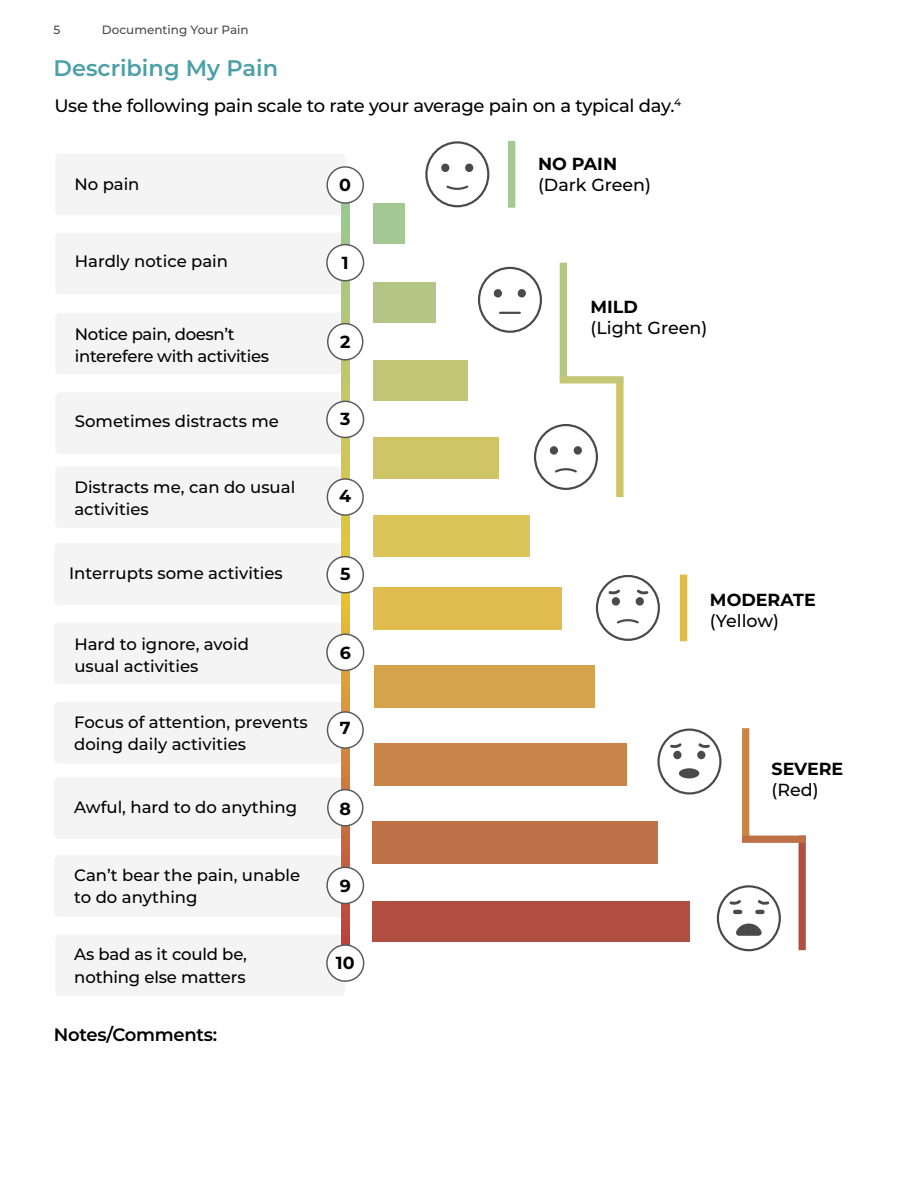
<style>
.page{position:relative;width:918px;height:1188px;background:#fff}
.page>*{position:absolute;margin:0;border:0;box-sizing:border-box;transform-origin:0 0}
.t1{font:600 22.5px "Montserrat";color:#4ca0a8}
.t2{font:500 18px "Montserrat";letter-spacing:-.015em;color:#000}
.t3{font:600 18px "Montserrat";letter-spacing:-.015em;color:#000}
.t4{font:700 17.55px "Montserrat";color:#000}
.t5{font:500 17.55px "Montserrat";color:#000}
.t6{font:500 16.5px/22px "Montserrat";color:#000}
.t7{font:500 16.5px/22px "Montserrat";letter-spacing:-.02em;color:#000}
.t8{font:500 12px "Montserrat";color:#4a4a4b}
</style>
<div class="page">
<div style="left:55px;top:154px;width:290px;height:61px;background:#f4f4f4;border-radius:5px"></div>
<div style="left:54px;top:543px;width:290px;height:62px;background:#f4f4f4;border-radius:5px"></div>
<div style="left:55px;top:233px;width:290px;height:61px;background:#f4f4f4;border-radius:5px"></div>
<div style="left:54px;top:623px;width:290px;height:61px;background:#f4f4f4;border-radius:5px"></div>
<div style="left:55px;top:313px;width:290px;height:61px;background:#f4f4f4;border-radius:5px"></div>
<div style="left:54px;top:702px;width:290px;height:61px;background:#f4f4f4;border-radius:5px"></div>
<div style="left:55px;top:392px;width:290px;height:62px;background:#f4f4f4;border-radius:5px"></div>
<div style="left:54px;top:777px;width:290px;height:62px;background:#f4f4f4;border-radius:5px"></div>
<div style="left:55px;top:466px;width:290px;height:62px;background:#f4f4f4;border-radius:5px"></div>
<div style="left:54px;top:855px;width:290px;height:62px;background:#f4f4f4;border-radius:5px"></div>
<div style="left:55px;top:935px;width:290px;height:61px;background:#f4f4f4;border-radius:5px"></div>
<div style="left:425px;top:141px;width:64px;height:66px;border:2px solid #4a4a4a;border-radius:50%"></div>
<svg style="left:446px;top:185px;width:23px;height:5px"></svg>
<div style="left:441px;top:164px;width:8px;height:8px;background:#4a4a4a;border-radius:50%"></div>
<div style="left:465px;top:164px;width:8px;height:8px;background:#4a4a4a;border-radius:50%"></div>
<div style="left:478px;top:267px;width:64px;height:66px;border:2px solid #4a4a4a;border-radius:50%"></div>
<hr style="left:500px;top:312px;width:20px;height:2px;background:#4a4a4a">
<div style="left:494px;top:289px;width:8px;height:9px;background:#4a4a4a;border-radius:50%"></div>
<div style="left:518px;top:289px;width:8px;height:9px;background:#4a4a4a;border-radius:50%"></div>
<div style="left:534px;top:424px;width:64px;height:66px;border:2px solid #4a4a4a;border-radius:50%"></div>
<svg style="left:555px;top:468px;width:22px;height:5px"></svg>
<div style="left:550px;top:446px;width:8px;height:9px;background:#4a4a4a;border-radius:50%"></div>
<div style="left:574px;top:446px;width:8px;height:9px;background:#4a4a4a;border-radius:50%"></div>
<div style="left:717px;top:885px;width:64px;height:66px;border:2px solid #4a4a4a;border-radius:50%"></div>
<svg style="left:736px;top:923px;width:26px;height:13px"></svg>
<div style="left:740px;top:927px;width:17px;height:7px;background:#4a4a4a;border-radius:50%"></div>
<svg style="left:727px;top:897px;width:44px;height:17px"></svg>
<div style="left:596px;top:575px;width:64px;height:66px;border:2px solid #4a4a4a;border-radius:50%"></div>
<svg style="left:617px;top:619px;width:22px;height:5px"></svg>
<div style="left:612px;top:597px;width:8px;height:9px;background:#4a4a4a;border-radius:50%"></div>
<div style="left:636px;top:597px;width:8px;height:9px;background:#4a4a4a;border-radius:50%"></div>
<svg style="left:608px;top:587px;width:43px;height:8px"></svg>
<div style="left:657px;top:729px;width:65px;height:66px;border:2px solid #4a4a4a;border-radius:50%"></div>
<div style="left:673px;top:751px;width:9px;height:8px;background:#4a4a4a;border-radius:50%"></div>
<div style="left:697px;top:751px;width:8px;height:8px;background:#4a4a4a;border-radius:50%"></div>
<svg style="left:670px;top:741px;width:42px;height:7px"></svg>
<div style="left:679px;top:768px;width:20px;height:10px;background:#4a4a4a;border-radius:50%"></div>
<svg style="left:341px;top:204px;width:8px;height:740px;background:#c7a450"></svg>
<div style="left:327px;top:245px;width:37px;height:36px;background:#fff;border-radius:50%"></div>
<div style="left:326px;top:244px;width:38px;height:37px;border:1px solid #595959;border-radius:50%"></div>
<div style="left:327px;top:167px;width:36px;height:36px;background:#fff;border-radius:50%"></div>
<div style="left:326px;top:166px;width:38px;height:38px;border:1px solid #595959;border-radius:50%"></div>
<div style="left:327px;top:634px;width:37px;height:36px;background:#fff;border-radius:50%"></div>
<div style="left:326px;top:634px;width:38px;height:37px;border:1px solid #595959;border-radius:50%"></div>
<div style="left:328px;top:324px;width:35px;height:36px;background:#fff;border-radius:50%"></div>
<div style="left:327px;top:323px;width:36px;height:38px;border:1px solid #595959;border-radius:50%"></div>
<div style="left:327px;top:712px;width:36px;height:36px;background:#fff;border-radius:50%"></div>
<div style="left:327px;top:711px;width:37px;height:38px;border:1px solid #595959;border-radius:50%"></div>
<div style="left:327px;top:401px;width:37px;height:36px;background:#fff;border-radius:50%"></div>
<div style="left:326px;top:401px;width:38px;height:37px;border:1px solid #595959;border-radius:50%"></div>
<div style="left:328px;top:790px;width:35px;height:36px;background:#fff;border-radius:50%"></div>
<div style="left:327px;top:789px;width:37px;height:38px;border:1px solid #595959;border-radius:50%"></div>
<div style="left:327px;top:479px;width:36px;height:36px;background:#fff;border-radius:50%"></div>
<div style="left:327px;top:478px;width:37px;height:38px;border:1px solid #595959;border-radius:50%"></div>
<div style="left:327px;top:867px;width:36px;height:36px;background:#fff;border-radius:50%"></div>
<div style="left:326px;top:867px;width:38px;height:37px;border:1px solid #595959;border-radius:50%"></div>
<div style="left:373px;top:437px;width:126px;height:41px;background:#cfc567"></div>
<div style="left:327px;top:557px;width:36px;height:36px;background:#fff;border-radius:50%"></div>
<div style="left:326px;top:556px;width:38px;height:38px;border:1px solid #595959;border-radius:50%"></div>
<div style="left:327px;top:945px;width:37px;height:36px;background:#fff;border-radius:50%"></div>
<div style="left:326px;top:944px;width:38px;height:38px;border:1px solid #595959;border-radius:50%"></div>
<div style="left:373px;top:282px;width:63px;height:40px;background:#b3c685"></div>
<div style="left:373px;top:587px;width:188px;height:42px;background:#e0bc4e"></div>
<div style="left:374px;top:665px;width:221px;height:42px;background:#d5a34c"></div>
<div style="left:374px;top:743px;width:252px;height:42px;background:#c7854a"></div>
<div style="left:373px;top:902px;width:317px;height:40px;background:#b15042"></div>
<div style="left:373px;top:821px;width:285px;height:43px;background:#be7047"></div>
<div style="left:373px;top:204px;width:32px;height:40px;background:#a4c893"></div>
<div style="left:373px;top:360px;width:94px;height:40px;background:#c2c675"></div>
<div style="left:373px;top:515px;width:157px;height:42px;background:#dbc559"></div>
<div style="left:560px;top:263px;width:7px;height:119px;background:#b3c685"></div>
<div style="left:616px;top:377px;width:7px;height:120px;background:#cfc567"></div>
<div style="left:560px;top:376px;width:63px;height:7px;background:#c2c675"></div>
<div style="left:742px;top:728px;width:7px;height:114px;background:#c7854a"></div>
<div style="left:799px;top:836px;width:7px;height:114px;background:#b15042"></div>
<div style="left:742px;top:836px;width:64px;height:7px;background:#be7047"></div>
<div style="left:680px;top:575px;width:7px;height:66px;background:#e0bc4e"></div>
<div style="left:508px;top:141px;width:7px;height:67px;background:#a4c893"></div>
<p class="t8" style="left:102px;top:22px;width:148px">Documenting Your Pain</p>
<p class="t8" style="left:53px;top:22px;width:8px">5</p>
<h1 class="t1" style="left:53px;top:52px;width:226px">Describing My Pain</h1>
<p class="t2" style="left:54px;top:93px;width:628px">Use the following pain scale to rate your average pain on a typical day.<sup>4</sup></p>
<p class="t6" style="left:74px;top:173px;width:67px">No pain</p>
<p class="t6" style="left:75px;top:249px;width:155px">Hardly notice pain</p>
<p class="t7" style="left:75px;top:322px;width:196px">Notice pain, doesn’t interefere with activities</p>
<p class="t6" style="left:75px;top:409px;width:206px">Sometimes distracts me</p>
<p class="t6" style="left:74px;top:476px;width:222px">Distracts me, can do usual activities</p>
<p class="t6" style="left:69px;top:562px;width:215px">Interrupts some activities</p>
<p class="t6" style="left:74px;top:633px;width:176px">Hard to ignore, avoid usual activities</p>
<p class="t6" style="left:74px;top:710px;width:235px">Focus of attention, prevents doing daily activities</p>
<p class="t6" style="left:74px;top:796px;width:224px">Awful, hard to do anything</p>
<p class="t6" style="left:74px;top:864px;width:227px">Can’t bear the pain, unable to do anything</p>
<p class="t6" style="left:74px;top:943px;width:174px">As bad as it could be, nothing else matters</p>
<p class="t3" style="left:54px;top:1022px;width:165px">Notes/Comments:</p>
<p class="t4" style="left:339px;top:172px;width:13px">0</p>
<p class="t4" style="left:342px;top:250px;width:8px">1</p>
<p class="t4" style="left:340px;top:329px;width:12px">2</p>
<p class="t4" style="left:340px;top:406px;width:12px">3</p>
<p class="t4" style="left:339px;top:483px;width:14px">4</p>
<p class="t4" style="left:340px;top:561px;width:12px">5</p>
<p class="t4" style="left:340px;top:640px;width:13px">6</p>
<p class="t4" style="left:340px;top:715px;width:12px">7</p>
<p class="t4" style="left:339px;top:796px;width:13px">8</p>
<p class="t4" style="left:340px;top:873px;width:13px">9</p>
<p class="t4" style="left:336px;top:950px;width:20px">10</p>
<p class="t4" style="left:538px;top:151px;width:81px">NO PAIN</p>
<p class="t5" style="left:538px;top:172px;width:114px">(Dark Green)</p>
<p class="t4" style="left:591px;top:294px;width:49px">MILD</p>
<p class="t5" style="left:591px;top:316px;width:118px">(Light Green)</p>
<p class="t4" style="left:710px;top:587px;width:107px">MODERATE</p>
<p class="t5" style="left:710px;top:609px;width:71px">(Yellow)</p>
<p class="t4" style="left:772px;top:756px;width:73px">SEVERE</p>
<p class="t5" style="left:772px;top:777px;width:49px">(Red)</p>
</div>
